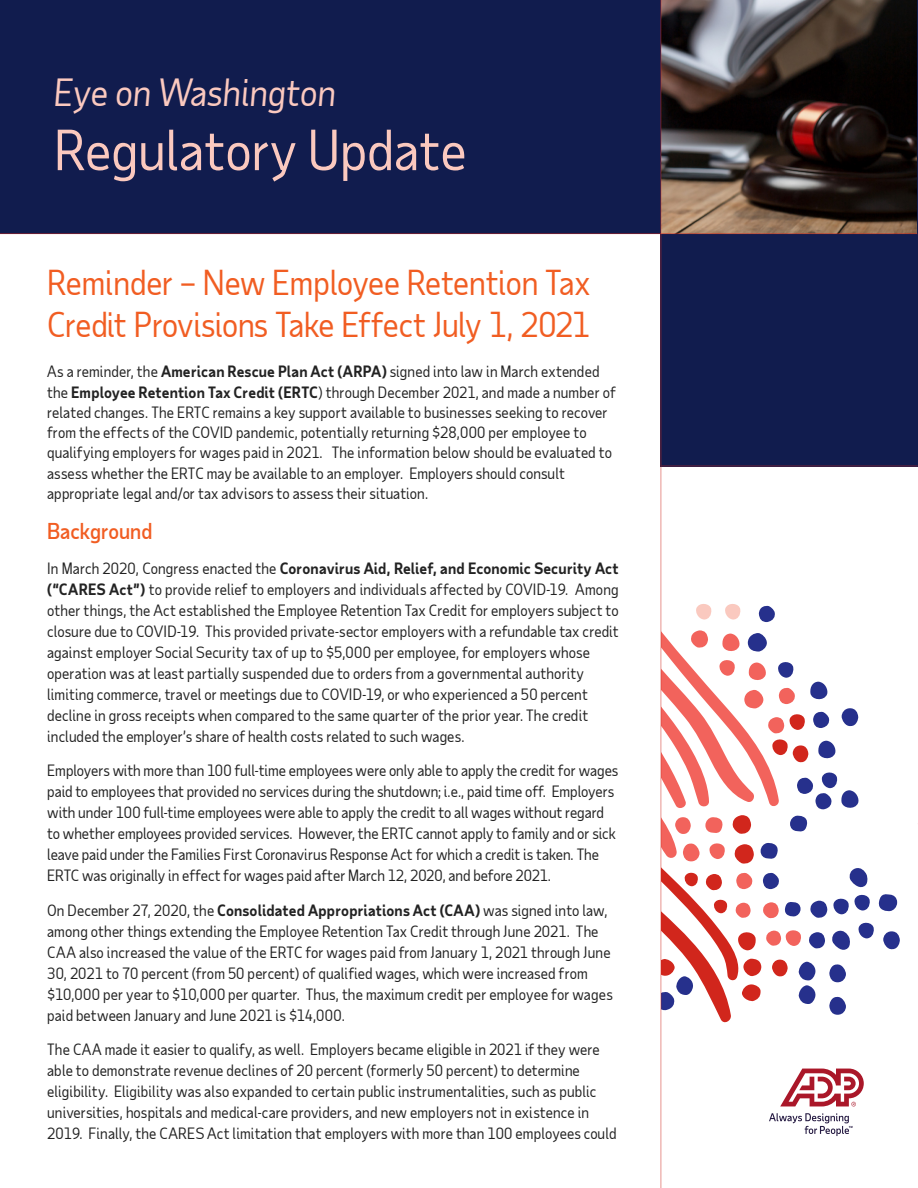
<style>
.page{position:relative;width:918px;height:1188px;background:#fff}
.page>*{position:absolute;margin:0;border:0;box-sizing:border-box;transform-origin:0 0}
.t1{font:54px "Taub Sans";color:#fbc9bf}
.t2{font:italic 36px "Taub Sans";color:#fbc9bf}
.t3{font:33px/42px "Taub Sans";letter-spacing:-.015em;color:#f15d22}
.t4{font:500 21px "Taub Sans";color:#f15d22}
.t5{font:15px/21px "Taub Sans";color:#222}
.s1{font-weight:700}
</style>
<div class="page">
<img style="left:662px;top:0;width:255px;height:233px">
<svg style="left:780px;top:1069px;width:84px;height:37px"></svg>
<svg style="left:769px;top:1113px;width:83px;height:23px"></svg>
<div style="left:661px;top:234px;width:257px;height:232px;background:#111c4e"></div>
<div style="left:0;top:0;width:661px;height:233px;background:#111c4e"></div>
<svg style="left:662px;top:604px;width:238px;height:419px"></svg>
<hr style="left:661px;top:0;width:1px;height:1188px;background:#d0271d">
<hr style="left:0;top:233px;width:918px;height:1px;background:#d0271d">
<hr style="left:661px;top:466px;width:257px;height:1px;background:#d0271d">
<hr style="left:917px;top:0;width:1px;height:233px;background:#111c4e">
<hr style="left:917px;top:952px;width:1px;height:145px;background:#ddddde">
<h2 class="t2" style="left:54px;top:69px;width:284px">Eye on Washington</h2>
<h1 class="t1" style="left:54px;top:116px;width:414px">Regulatory Update</h1>
<h3 class="t3" style="left:47px;top:261px;width:545px">Reminder – New Employee Retention Tax<br>Credit Provisions Take Effect July 1, 2021</h3>
<p class="t5" style="left:47px;top:361px;width:570px;line-height:20.2px">As a reminder, the <span class="s1">American Rescue Plan Act (ARPA)</span> signed into law in March extended the <span class="s1">Employee Retention Tax Credit (ERTC</span>) through December 2021, and made a number of related changes. The ERTC remains a key support available to businesses seeking to recover from the effects of the COVID pandemic, potentially returning $28,000 per employee to qualifying employers for wages paid in 2021. The information below should be evaluated to assess whether the ERTC may be available to an employer. Employers should consult appropriate legal and/or tax advisors to assess their situation.</p>
<h3 class="t4" style="left:47px;top:518px;width:107px">Background</h3>
<p class="t5" style="left:47px;top:557px;width:573px">In March 2020, Congress enacted the <span class="s1">Coronavirus Aid, Relief, and Economic Security Act (“CARES Act”)</span> to provide relief to employers and individuals affected by COVID-19. Among other things, the Act established the Employee Retention Tax Credit for employers subject to closure due to COVID-19. This provided private-sector employers with a refundable tax credit against employer Social Security tax of up to $5,000 per employee, for employers whose operation was at least partially suspended due to orders from a governmental authority limiting commerce, travel or meetings due to COVID-19, or who experienced a 50 percent decline in gross receipts when compared to the same quarter of the prior year. The credit included the employer’s share of health costs related to such wages.</p>
<p class="t5" style="left:47px;top:760px;width:573px">Employers with more than 100 full-time employees were only able to apply the credit for wages paid to employees that provided no services during the shutdown; i.e., paid time off. Employers with under 100 full-time employees were able to apply the credit to all wages without regard to whether employees provided services. However, the ERTC cannot apply to family and or sick leave paid under the Families First Coronavirus Response Act for which a credit is taken. The ERTC was originally in effect for wages paid after March 12, 2020, and before 2021.</p>
<p class="t5" style="left:47px;top:899px;width:567px">On December 27, 2020, the <span class="s1">Consolidated Appropriations Act (CAA)</span> was signed into law, among other things extending the Employee Retention Tax Credit through June 2021. The CAA also increased the value of the ERTC for wages paid from January 1, 2021 through June 30, 2021 to 70 percent (from 50 percent) of qualified wages, which were increased from $10,000 per year to $10,000 per quarter. Thus, the maximum credit per employee for wages paid between January and June 2021 is $14,000.</p>
<p class="t5" style="left:47px;top:1039px;width:571px">The CAA made it easier to qualify, as well. Employers became eligible in 2021 if they were able to demonstrate revenue declines of 20 percent (formerly 50 percent) to determine eligibility. Eligibility was also expanded to certain public instrumentalities, such as public universities, hospitals and medical-care providers, and new employers not in existence in 2019. Finally, the CARES Act limitation that employers with more than 100 employees could</p>
</div>
